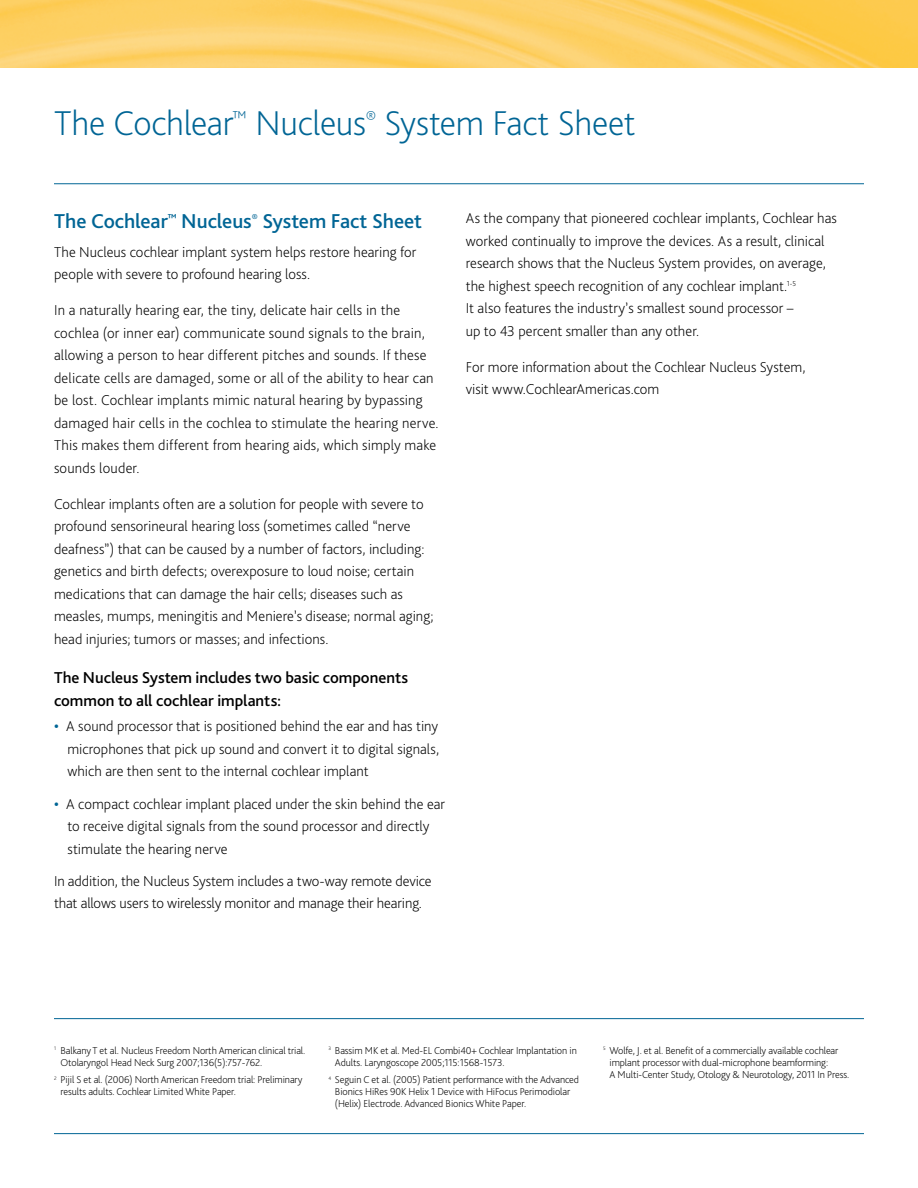
<style>
.page{position:relative;width:918px;height:1188px;background:#fff}
.page>*{position:absolute;margin:0;border:0;box-sizing:border-box;transform-origin:0 0}
.t1{font:200 36px "Bliss Pro";letter-spacing:-.01em;color:#006595}
.t2{font:500 21px "Bliss Pro";letter-spacing:-.005em;color:#006595}
.t3{font:500 16.5px/22.5px "Bliss Pro";letter-spacing:-.005em;color:#000}
.t4{font:200 15px/22.5px "Bliss Pro";letter-spacing:.005em;color:#000}
.t5{font:200 10.5px/12px "Bliss Pro";letter-spacing:-.01em;color:#000}
.s1{font-weight:500;color:#006595}
</style>
<div class="page">
<hr style="left:54px;top:1133px;width:810px;height:1px;background:#006595">
<img style="left:0;top:0;width:918px;height:68px">
<hr style="left:54px;top:1018px;width:810px;height:1px;background:#006595">
<hr style="left:54px;top:183px;width:810px;height:1px;background:#006595">
<h1 class="t1" style="left:54px;top:101px;width:583px">The Cochlear<sup>™</sup> Nucleus<sup>®</sup> System Fact Sheet</h1>
<h2 class="t2" style="left:54px;top:208px;width:370px">The Cochlear<sup>™</sup> Nucleus<sup>®</sup> System Fact Sheet</h2>
<p class="t4" style="left:54px;top:240px;width:364px">The Nucleus cochlear implant system helps restore hearing for people with severe to profound hearing loss.</p>
<p class="t4" style="left:54px;top:299px;width:386px">In a naturally hearing ear, the tiny, delicate hair cells in the cochlea (or inner ear) communicate sound signals to the brain, allowing a person to hear different pitches and sounds. If these delicate cells are damaged, some or all of the ability to hear can be lost. Cochlear implants mimic natural hearing by bypassing damaged hair cells in the cochlea to stimulate the hearing nerve.<br>This makes them different from hearing aids, which simply make sounds louder.</p>
<p class="t4" style="left:54px;top:492px;width:381px">Cochlear implants often are a solution for people with severe to profound sensorineural hearing loss (sometimes called “nerve deafness”) that can be caused by a number of factors, including: genetics and birth defects; overexposure to loud noise; certain medications that can damage the hair cells; diseases such as measles, mumps, meningitis and Meniere’s disease; normal aging; head injuries; tumors or masses; and infections.</p>
<p class="t3" style="left:54px;top:666px;width:356px">The Nucleus System includes two basic components common to all cochlear implants:</p>
<p class="t4" style="left:68px;top:715px;width:373px;text-align:justify;text-indent:-14px"><span class="s1">•</span> A sound processor that is positioned behind the ear and has tiny microphones that pick up sound and convert it to digital signals, which are then sent to the internal cochlear implant</p>
<p class="t4" style="left:68px;top:792px;width:379px;text-indent:-14px"><span class="s1">•</span> A compact cochlear implant placed under the skin behind the ear to receive digital signals from the sound processor and directly stimulate the hearing nerve</p>
<p class="t4" style="left:54px;top:869px;width:379px">In addition, the Nucleus System includes a two-way remote device that allows users to wirelessly monitor and manage their hearing.</p>
<p class="t4" style="left:466px;top:206px;width:373px">As the company that pioneered cochlear implants, Cochlear has worked continually to improve the devices. As a result, clinical research shows that the Nucleus System provides, on average, the highest speech recognition of any cochlear implant.<sup>1-5<br></sup>It also features the industry’s smallest sound processor –<br>up to 43 percent smaller than any other.</p>
<p class="t4" style="left:466px;top:355px;width:341px">For more information about the Cochlear Nucleus System, visit www.CochlearAmericas.com</p>
<p class="t5" style="left:60px;top:1044px;width:246px;text-indent:-6px"><sup>1</sup> Balkany T et al. Nucleus Freedom North American clinical trial.<br>Otolaryngol Head Neck Surg 2007;136(5):757-762.</p>
<p class="t5" style="left:60px;top:1073px;width:243px;text-indent:-6px"><sup>2</sup> Pijil S et al. (2006) North American Freedom trial: Preliminary results adults. Cochlear Limited White Paper.</p>
<p class="t5" style="left:335px;top:1044px;width:243px;text-indent:-6px"><sup>3</sup> Bassim MK et al. Med-EL Combi40+ Cochlear Implantation in<br>Adults. Laryngoscope 2005;115:1568-1573.</p>
<p class="t5" style="left:335px;top:1073px;width:246px;text-indent:-6px"><sup>4</sup> Seguin C et al. (2005) Patient performance with the Advanced<br>Bionics HiRes 90K Helix 1 Device with HiFocus Perimodiolar (Helix) Electrode. Advanced Bionics White Paper.</p>
<p class="t5" style="left:609px;top:1044px;width:241px;text-indent:-6px"><sup>5</sup> Wolfe, J. et al. Benefit of a commercially available cochlear implant processor with dual-microphone beamforming:<br>A Multi-Center Study, Otology &amp; Neurotology, 2011 In Press.</p>
</div>
